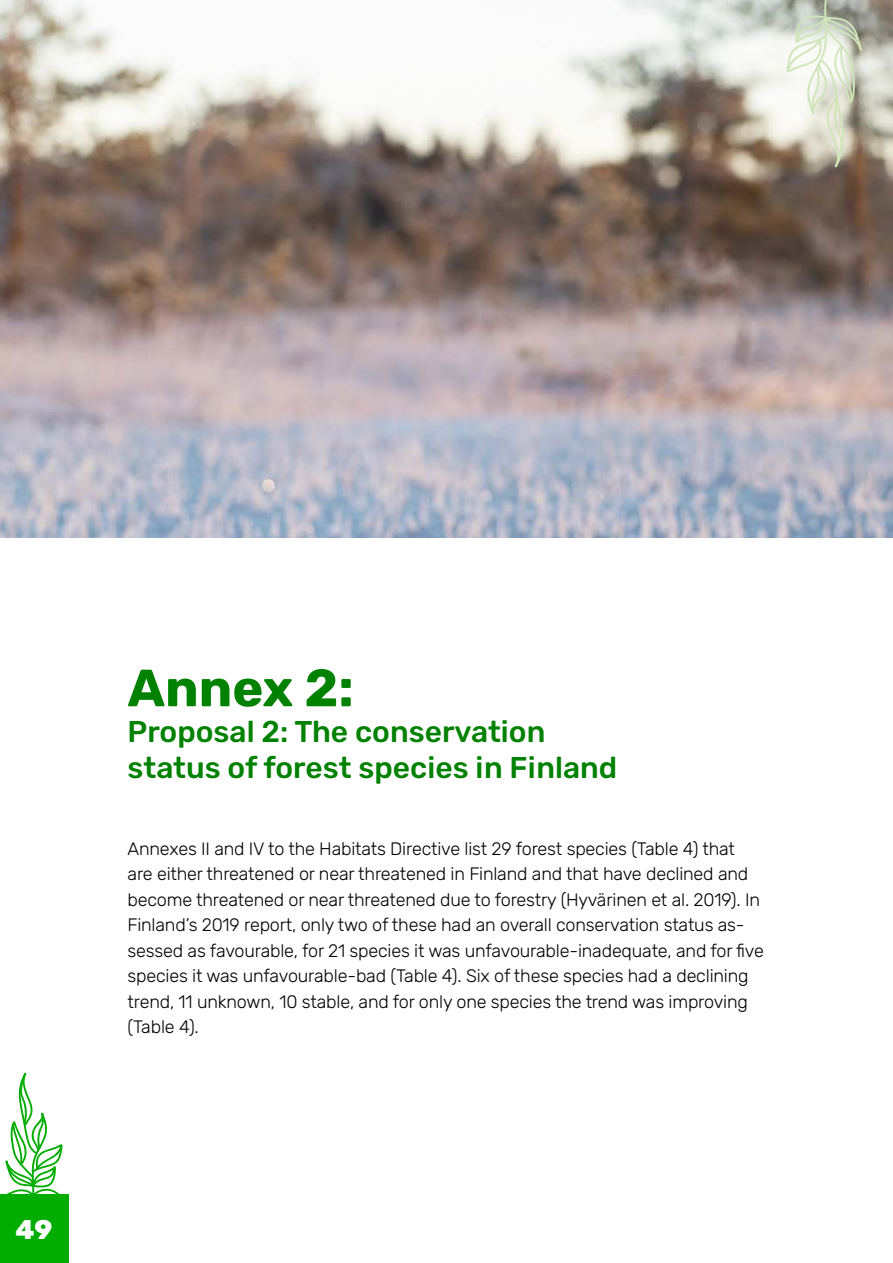
<style>
.page{position:relative;width:893px;height:1263px;background:#fff}
.page>*{position:absolute;margin:0;border:0;box-sizing:border-box;transform-origin:0 0}
.t1{font:700 52.35px "Rubik";color:#008200}
.t2{font:500 30px/36px "Rubik";color:#008200}
.t3{font:800 27px "Rubik";color:#fff}
.leipis{font:300 18px/25.5px "Rubik";letter-spacing:-.01em;color:#000}
</style>
<div class="page">
<img style="left:0;top:0;width:893px;height:537px">
<div style="left:0;top:1195px;width:68px;height:68px;background:#00ad00"></div>
<svg style="left:3px;top:1072px;width:60px;height:123px"></svg>
<svg style="left:787px;top:0;width:75px;height:168px"></svg>
<h3 class="t3" style="left:16px;top:1215px;width:38px">49</h3>
<h2 class="t1" style="left:128px;top:659px;width:228px">Annex 2:</h2>
<h2 class="t2" style="left:128px;top:715px;width:491px">Proposal 2: The conservation status of forest species in Finland</h2>
<p class="leipis" style="left:128px;top:836px;width:638px">Annexes II and IV to the Habitats Directive list 29 forest species (Table 4) that are either threatened or near threatened in Finland and that have declined and become threatened or near threatened due to forestry (Hyvärinen et al. 2019). In Finland’s 2019 report, only two of these had an overall conservation status as&shy;sessed as favourable, for 21 species it was unfavourable-inadequate, and for five species it was unfavourable-bad (Table 4). Six of these species had a declining trend, 11 unknown, 10 stable, and for only one species the trend was improving (Table 4).</p>
</div>
